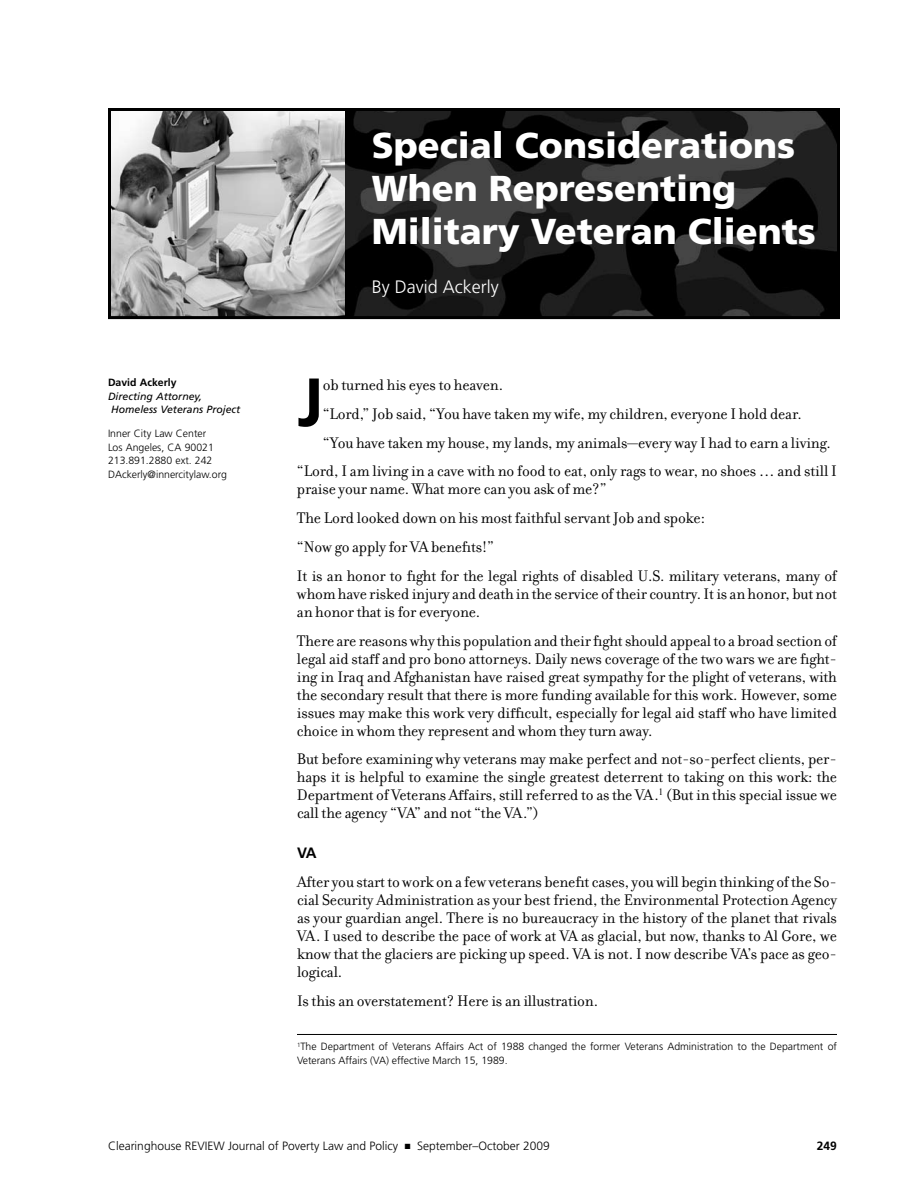
<style>
.page{position:relative;width:918px;height:1188px;background:#fff}
.page>*{position:absolute;margin:0;border:0;box-sizing:border-box;transform-origin:0 0}
.t1{font:700 68.1px "Frutiger";color:#000}
.t2{font:900 36px/43.2px "Frutiger";color:#fff}
.t3{font:300 18px "Frutiger";color:#fff}
.t4{font:16.5px/18px "Filosofia";letter-spacing:-.01em;color:#000;text-align:justify}
.t5{font:700 15px "Frutiger";color:#000}
.t6{font:300 12px "Frutiger";color:#000}
.t7{font:700 12px "Frutiger";color:#000}
.t8{font:300 10.5px/13.5px "Frutiger";color:#000}
.t9{font:italic 10.5px "Frutiger";color:#000}
.t10{font:700 10.5px "Frutiger";color:#000}
</style>
<div class="page">
<hr style="left:297px;top:1034px;width:540px;height:1px;background:#000">
<img style="left:344px;top:112px;width:492px;height:203px">
<img style="left:112px;top:112px;width:232px;height:203px">
<div style="left:108px;top:108px;width:732px;height:211px;border:3px solid #000"></div>
<p class="t10" style="left:108px;top:376px;width:70px">David Ackerly</p>
<p class="t9" style="left:108px;top:390px;width:96px">Directing Attorney,</p>
<p class="t9" style="left:111px;top:403px;width:131px">Homeless Veterans Project</p>
<p class="t8" style="left:108px;top:427px;width:121px">Inner City Law Center<br>Los Angeles, CA 90021<br>213.891.2880 ext. 242<br>DAckerly@innercitylaw.org</p>
<p class="t2" style="left:372px;top:123px;width:446px">Special Considerations<br>When Representing<br>Military Veteran Clients</p>
<p class="t3" style="left:372px;top:276px;width:128px">By David Ackerly</p>
<p class="t1" style="left:297px;top:362px;width:28px">J</p>
<p class="t4" style="left:323px;top:376px;width:182px">ob turned his eyes to heaven.</p>
<p class="t4" style="left:323px;top:405px;width:481px">“Lord,” Job said, “You have taken my wife, my children, everyone I hold dear.</p>
<p class="t4" style="left:323px;top:434px;width:510px">“You have taken my house, my lands, my animals—every way I had to earn a living.</p>
<p class="t4" style="left:297px;top:463px;width:542px">“Lord, I am living in a cave with no food to eat, only rags to wear, no shoes … and still I</p>
<p class="t4" style="left:297px;top:475px;width:542px;line-height:28.8px;text-align:left">praise your name. What more can you ask of me?”<br>The Lord looked down on his most faithful servant Job and spoke:<br>“Now go apply for VA benefits!”<br>It is an honor to fight for the legal rights of disabled U.S. military veterans, many of</p>
<p class="t4" style="left:297px;top:585px;width:541px">whom have risked injury and death in the service of their country. It is an honor, but not an honor that is for everyone.</p>
<p class="t4" style="left:297px;top:632px;width:542px">There are reasons why this population and their fight should appeal to a broad section of legal aid staff and pro bono attorneys. Daily news coverage of the two wars we are fight&shy;ing in Iraq and Afghanistan have raised great sympathy for the plight of veterans, with the secondary result that there is more funding available for this work. However, some issues may make this work very difficult, especially for legal aid staff who have limited choice in whom they represent and whom they turn away.</p>
<p class="t4" style="left:297px;top:750px;width:542px">But before examining why veterans may make perfect and not-so-perfect clients, per&shy;haps it is helpful to examine the single greatest deterrent to taking on this work: the Department of Veterans Affairs, still referred to as the VA.<sup>1</sup> (But in this special issue we call the agency “VA” and not “the VA.”)</p>
<p class="t5" style="left:297px;top:844px;width:21px">VA</p>
<p class="t4" style="left:297px;top:873px;width:542px">After you start to work on a few veterans benefit cases, you will begin thinking of the So&shy;cial Security Administration as your best friend, the Environmental Protection Agency as your guardian angel. There is no bureaucracy in the history of the planet that rivals VA. I used to describe the pace of work at VA as glacial, but now, thanks to Al Gore, we know that the glaciers are picking up speed. VA is not. I now describe VA’s pace as geo&shy;logical.</p>
<p class="t4" style="left:297px;top:992px;width:303px">Is this an overstatement? Here is an illustration.</p>
<p class="t8" style="left:297px;top:1040px;width:542px"><sup>1</sup>The Department of Veterans Affairs Act of 1988 changed the former Veterans Administration to the Department of<br>Veterans Affairs (VA) effective March 15, 1989.</p>
<p class="t6" style="left:108px;top:1139px;width:443px">Clearinghouse REVIEW Journal of Poverty Law and Policy ■ September–October 2009</p>
<p class="t7" style="left:817px;top:1139px;width:22px">249</p>
</div>
